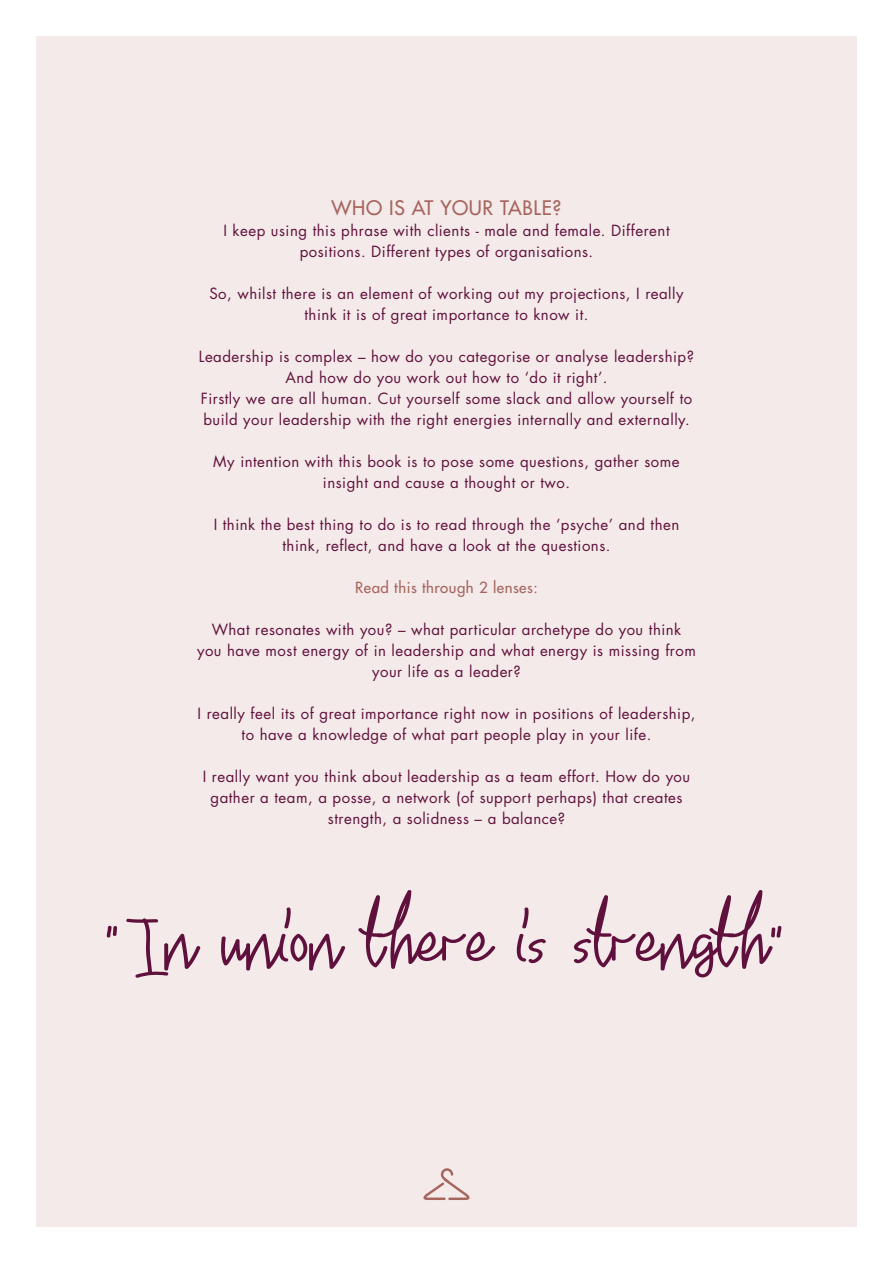
<style>
.page{position:relative;width:893px;height:1263px;background:#fff}
.page>*{position:absolute;margin:0;border:0;box-sizing:border-box;transform-origin:0 0}
.t1{font:77.55px "Ekologie Hand";color:#60103c;scale:1.17 1}
.t2{font:19.5px "Futura";letter-spacing:.035em;color:#a6665e}
.t3{font:15px/21px "Futura";letter-spacing:.035em;color:#60103c;text-align:center}
.t4{font:15px "Futura";letter-spacing:.035em;color:#a6665e}
</style>
<div class="page">
<div style="left:36px;top:36px;width:821px;height:1191px;background:#f3eae9"></div>
<svg style="left:423px;top:1168px;width:47px;height:32px"></svg>
<p class="t2" style="left:332px;top:195px;width:231px">WHO IS AT YOUR TABLE?</p>
<p class="t3" style="left:223px;top:220px;width:448px">I keep using this phrase with clients - male and female. Different positions. Different types of organisations.</p>
<p class="t3" style="left:209px;top:283px;width:476px">So, whilst there is an element of working out my projections, I really think it is of great importance to know it.</p>
<p class="t3" style="left:199px;top:346px;width:497px">Leadership is complex – how do you categorise or analyse leadership?<br>And how do you work out how to ‘do it right’.</p>
<p class="t3" style="left:201px;top:388px;width:493px;text-align:left">Firstly we are all human. Cut yourself some slack and allow yourself to build your leadership with the right energies internally and externally.</p>
<p class="t3" style="left:213px;top:451px;width:468px">My intention with this book is to pose some questions, gather some insight and cause a thought or two.</p>
<p class="t3" style="left:214px;top:514px;width:467px">I think the best thing to do is to read through the ‘psyche’ and then think, reflect, and have a look at the questions.</p>
<p class="t4" style="left:355px;top:578px;width:184px">Read this through 2 lenses:</p>
<p class="t3" style="left:197px;top:619px;width:500px">What resonates with you? – what particular archetype do you think<br>you have most energy of in leadership and what energy is missing from your life as a leader?</p>
<p class="t3" style="left:198px;top:703px;width:499px">I really feel its of great importance right now in positions of leadership, to have a knowledge of what part people play in your life.</p>
<p class="t3" style="left:203px;top:766px;width:489px">I really want you think about leadership as a team effort. How do you gather a team, a posse, a network (of support perhaps) that creates strength, a solidness – a balance?</p>
<p class="t1" style="left:104px;top:886px;width:586px">“In union there is strength”</p>
</div>
